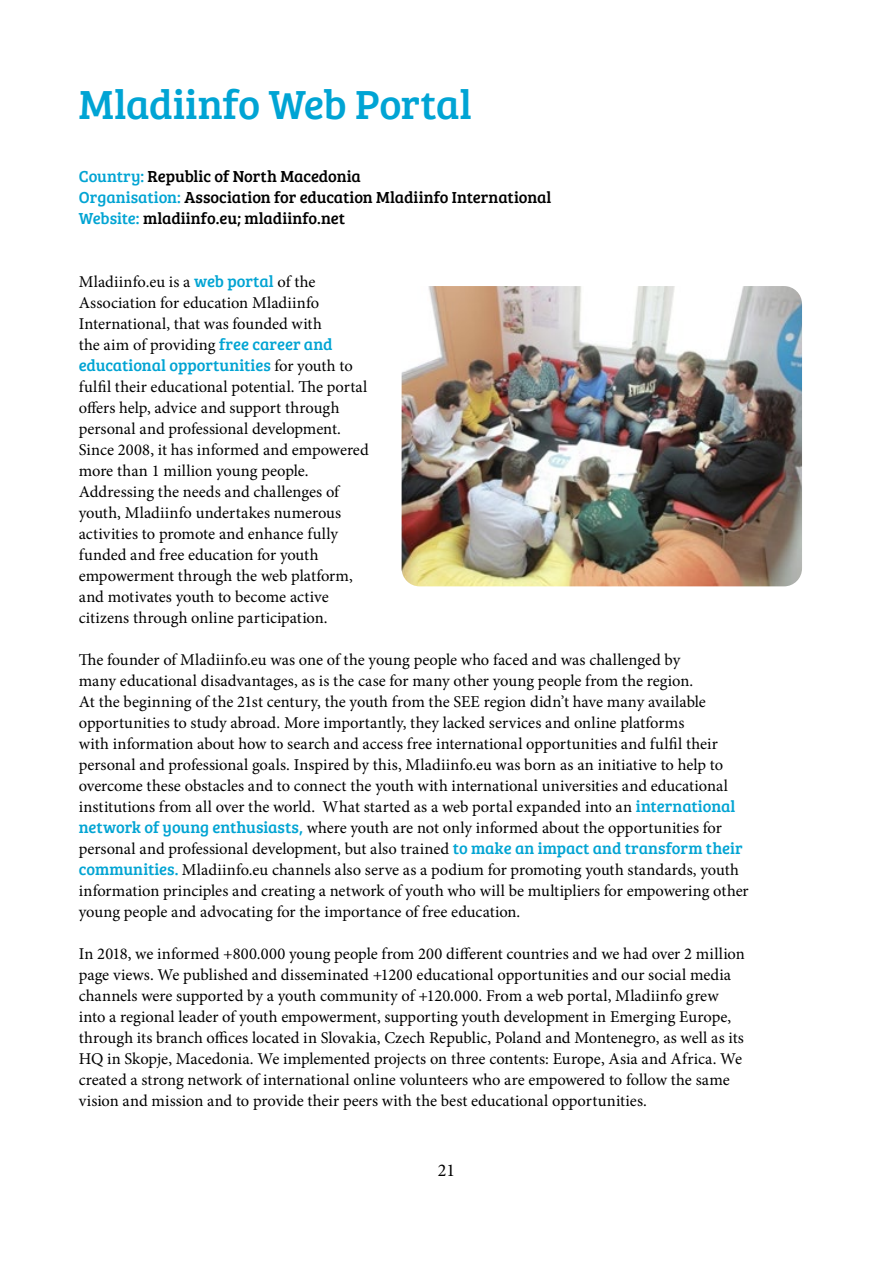
<style>
.page{position:relative;width:893px;height:1263px;background:#fff}
.page>*{position:absolute;margin:0;border:0;box-sizing:border-box;transform-origin:0 0}
.t1{font:42px "Bree Serif";letter-spacing:-.005em;color:#00a4d4}
.t2{font:18px "Minion Pro";color:#000}
.t3{font:16.5px/21px "Minion Pro";color:#000}
.t4{font:16.5px/21px "Bree Serif";color:#000}
.t5{font:16.5px "Bree Serif";letter-spacing:-.005em;color:#02a4d3}
.s1{color:#02a4d3}
.s2{font-family:"Bree Serif";color:#02a4d3}
.s3{font-family:"Minion Pro";color:#000}
</style>
<div class="page">
<img style="left:402px;top:286px;width:400px;height:300px">
<h1 class="t1" style="left:79px;top:73px;width:395px">Mladiinfo Web Portal</h1>
<p class="t4" style="left:79px;top:165px;width:474px"><span class="s1">Country:</span> Republic of North Macedonia<br><span class="s1">Organisation:</span> Association for education Mladiinfo International<br><span class="s1">Website:</span> mladiinfo.eu; mladiinfo.net</p>
<p class="t3" style="left:79px;top:271px;width:255px">Mladiinfo.eu is a <span class="s2">web portal</span> of the Association for education Mladiinfo International, that was founded with the aim of providing <span class="s2">free career and</span></p>
<p class="t5" style="left:79px;top:353px;width:276px">educational opportunities <span class="s3">for youth to</span></p>
<p class="t3" style="left:79px;top:376px;width:291px">fulfil their educational potential. The portal offers help, advice and support through personal and professional development.<br>Since 2008, it has informed and empowered more than 1 million young people.<br>Addressing the needs and challenges of youth, Mladiinfo undertakes numerous activities to promote and enhance fully funded and free education for youth empowerment through the web platform, and motivates youth to become active citizens through online participation.</p>
<p class="t3" style="left:79px;top:649px;width:671px">The founder of Mladiinfo.eu was one of the young people who faced and was challenged by<br>many educational disadvantages, as is the case for many other young people from the region.<br>At the beginning of the 21st century, the youth from the SEE region didn’t have many available opportunities to study abroad. More importantly, they lacked services and online platforms<br>with information about how to search and access free international opportunities and fulfil their personal and professional goals. Inspired by this, Mladiinfo.eu was born as an initiative to help to overcome these obstacles and to connect the youth with international universities and educational institutions from all over the world. What started as a web portal expanded into an <span class="s2">international network of young enthusiasts,</span> where youth are not only informed about the opportunities for personal and professional development, but also trained <span class="s2">to make an impact and transform their communities.</span> Mladiinfo.eu channels also serve as a podium for promoting youth standards, youth information principles and creating a network of youth who will be multipliers for empowering other young people and advocating for the importance of free education.</p>
<p class="t3" style="left:79px;top:943px;width:668px">In 2018, we informed +800.000 young people from 200 different countries and we had over 2 million page views. We published and disseminated +1200 educational opportunities and our social media channels were supported by a youth community of +120.000. From a web portal, Mladiinfo grew into a regional leader of youth empowerment, supporting youth development in Emerging Europe, through its branch offices located in Slovakia, Czech Republic, Poland and Montenegro, as well as its HQ in Skopje, Macedonia. We implemented projects on three contents: Europe, Asia and Africa. We created a strong network of international online volunteers who are empowered to follow the same vision and mission and to provide their peers with the best educational opportunities.</p>
<p class="t2" style="left:438px;top:1158px;width:19px">21</p>
</div>
